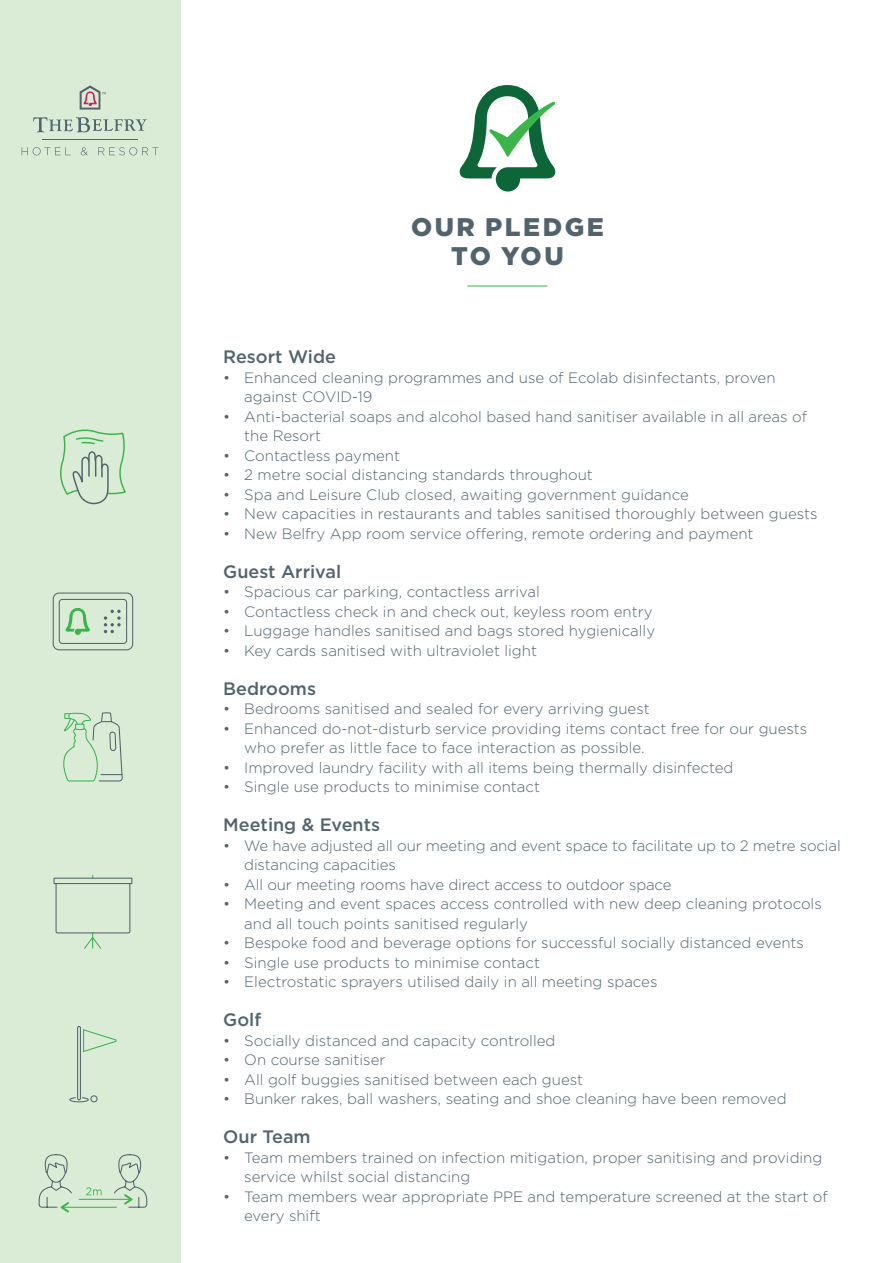
<style>
.page{position:relative;width:893px;height:1263px;background:#fff}
.page>*{position:absolute;margin:0;border:0;box-sizing:border-box;transform-origin:0 0}
.t1{font:900 25.5px/29.2px "Gotham";letter-spacing:.1em;color:#51646e;text-align:center}
.t2{font:500 18px "Gotham";color:#51646e}
.t3{font:300 15px/19.5px "Gotham";color:#51646e}
</style>
<div class="page">
<div style="left:0;top:0;width:180px;height:1263px;background:#daecd6"></div>
<svg style="left:33px;top:117px;width:114px;height:15px"></svg>
<svg style="left:22px;top:147px;width:49px;height:8px"></svg>
<svg style="left:81px;top:147px;width:7px;height:8px"></svg>
<svg style="left:98px;top:147px;width:60px;height:8px"></svg>
<hr style="left:42px;top:139px;width:95px;height:1px;background:#51646e">
<svg style="left:80px;top:85px;width:26px;height:25px"></svg>
<svg style="left:63px;top:712px;width:59px;height:70px"></svg>
<svg style="left:60px;top:429px;width:66px;height:76px"></svg>
<svg style="left:52px;top:592px;width:82px;height:59px"></svg>
<svg style="left:53px;top:875px;width:80px;height:74px"></svg>
<div style="left:77px;top:1026px;width:4px;height:74px;border:1px solid #51646e"></div>
<svg style="left:83px;top:1029px;width:34px;height:23px"></svg>
<svg style="left:69px;top:1095px;width:29px;height:8px"></svg>
<hr style="left:62px;top:1207px;width:54px;height:1px;background:#39b54c">
<svg style="left:38px;top:1154px;width:35px;height:59px"></svg>
<hr style="left:79px;top:1199px;width:51px;height:1px;background:#39b54c">
<svg style="left:113px;top:1154px;width:35px;height:54px"></svg>
<svg style="left:86px;top:1187px;width:16px;height:8px"></svg>
<svg style="left:460px;top:85px;width:95px;height:107px"></svg>
<hr style="left:467px;top:286px;width:80px;height:1px;background:#39b54c">
<h1 class="t1" style="left:411px;top:212px;width:194px">OUR PLEDGE<br>TO YOU</h1>
<p class="t2" style="left:223px;top:345px;width:114px">Resort Wide</p>
<p class="t3" style="left:244px;top:367px;width:533px;text-indent:-21px">• Enhanced cleaning programmes and use of Ecolab disinfectants, proven against COVID-19</p>
<p class="t3" style="left:244px;top:406px;width:564px;text-indent:-21px">• Anti-bacterial soaps and alcohol based hand sanitiser available in all areas of the Resort</p>
<p class="t3" style="left:223px;top:445px;width:178px">• Contactless payment</p>
<p class="t3" style="left:223px;top:465px;width:371px">• 2 metre social distancing standards throughout</p>
<p class="t3" style="left:223px;top:484px;width:467px">• Spa and Leisure Club closed, awaiting government guidance</p>
<p class="t3" style="left:223px;top:504px;width:596px">• New capacities in restaurants and tables sanitised thoroughly between guests</p>
<p class="t3" style="left:223px;top:523px;width:532px">• New Belfry App room service offering, remote ordering and payment</p>
<p class="t2" style="left:223px;top:559px;width:119px">Guest Arrival</p>
<p class="t3" style="left:223px;top:582px;width:318px">• Spacious car parking, contactless arrival</p>
<p class="t3" style="left:223px;top:601px;width:431px">• Contactless check in and check out, keyless room entry</p>
<p class="t3" style="left:223px;top:621px;width:433px">• Luggage handles sanitised and bags stored hygienically</p>
<p class="t3" style="left:223px;top:640px;width:315px">• Key cards sanitised with ultraviolet light</p>
<p class="t2" style="left:223px;top:676px;width:94px">Bedrooms</p>
<p class="t3" style="left:223px;top:699px;width:428px">• Bedrooms sanitised and sealed for every arriving guest</p>
<p class="t3" style="left:244px;top:718px;width:565px;text-indent:-21px">• Enhanced do-not-disturb service providing items contact free for our guests who prefer as little face to face interaction as possible.</p>
<p class="t3" style="left:223px;top:757px;width:512px">• Improved laundry facility with all items being thermally disinfected</p>
<p class="t3" style="left:223px;top:777px;width:318px">• Single use products to minimise contact</p>
<p class="t2" style="left:223px;top:813px;width:158px">Meeting &amp; Events</p>
<p class="t3" style="left:244px;top:835px;width:598px;text-indent:-21px">• We have adjusted all our meeting and event space to facilitate up to 2 metre social distancing capacities</p>
<p class="t3" style="left:223px;top:874px;width:450px">• All our meeting rooms have direct access to outdoor space</p>
<p class="t3" style="left:244px;top:894px;width:579px;text-indent:-21px">• Meeting and event spaces access controlled with new deep cleaning protocols and all touch points sanitised regularly</p>
<p class="t3" style="left:223px;top:933px;width:582px">• Bespoke food and beverage options for successful socially distanced events</p>
<p class="t3" style="left:223px;top:952px;width:318px">• Single use products to minimise contact</p>
<p class="t3" style="left:223px;top:972px;width:436px">• Electrostatic sprayers utilised daily in all meeting spaces</p>
<p class="t2" style="left:223px;top:1008px;width:39px">Golf</p>
<p class="t3" style="left:223px;top:1030px;width:334px">• Socially distanced and capacity controlled</p>
<p class="t3" style="left:223px;top:1050px;width:164px">• On course sanitiser</p>
<p class="t3" style="left:223px;top:1069px;width:361px">• All golf buggies sanitised between each guest</p>
<p class="t3" style="left:223px;top:1089px;width:565px">• Bunker rakes, ball washers, seating and shoe cleaning have been removed</p>
<p class="t2" style="left:223px;top:1125px;width:89px">Our Team</p>
<p class="t3" style="left:244px;top:1147px;width:580px;text-indent:-21px">• Team members trained on infection mitigation, proper sanitising and providing service whilst social distancing</p>
<p class="t3" style="left:244px;top:1186px;width:585px;text-indent:-21px">• Team members wear appropriate PPE and temperature screened at the start of every shift</p>
</div>
